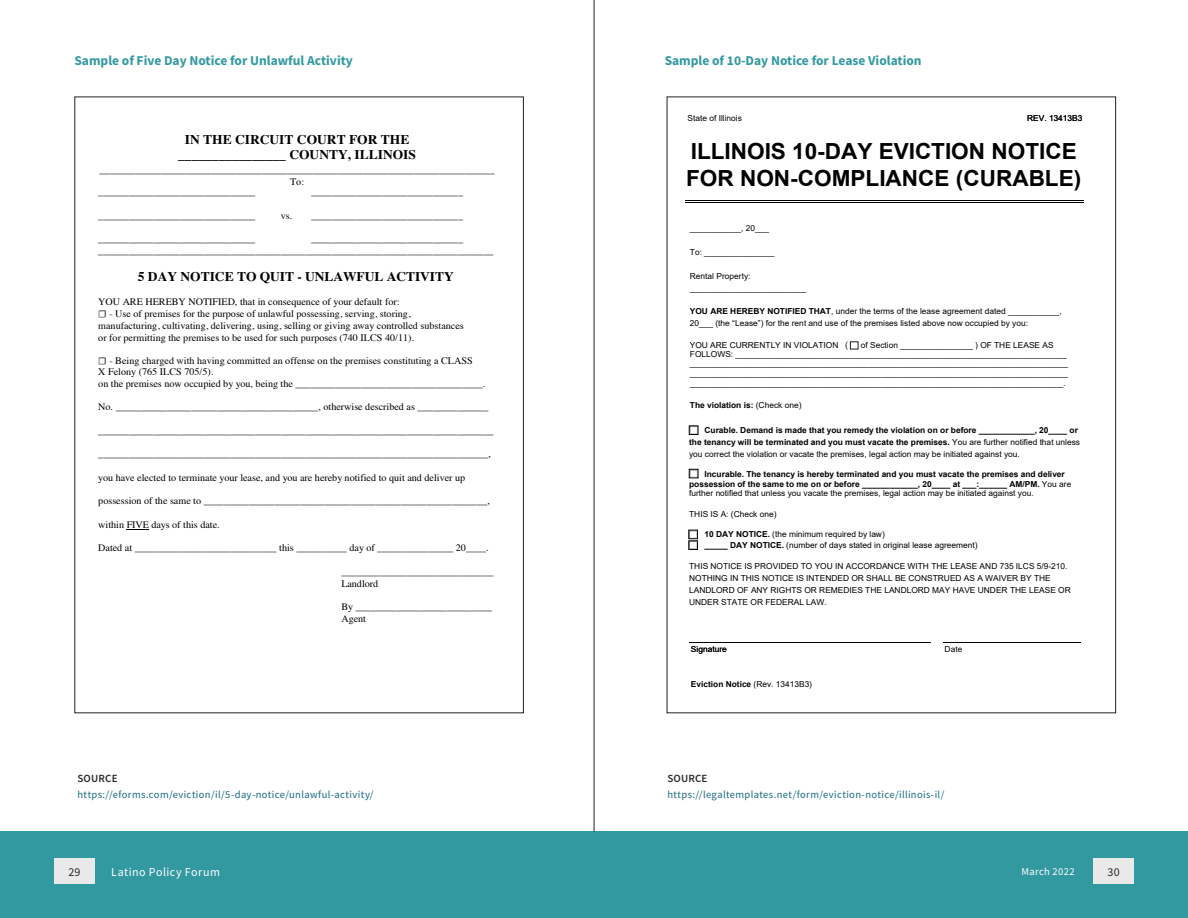
<style>
.page{position:relative;width:1188px;height:918px;background:#fff}
.page>*{position:absolute;margin:0;border:0;box-sizing:border-box;transform-origin:0 0}
.t1{font:700 22.2px/26.7px "Arial";color:#000}
._100_Slogan_black_So{font:700 13.5px "Source Sans Pro";color:#3399a1}
.t2{font:700 13.2px/15.6px "Times";color:#000;text-align:center}
.t3{font:700 13.2px "Times";letter-spacing:-.005em;color:#000}
._9_Contents_black_So{font:12px "Source Sans Pro";letter-spacing:.04em;color:#fff}
._7_Contents_black_C{font:12px "Source Sans Pro";color:#26292b}
._6_Contents_black_So{font:600 10.95px "Source Sans Pro";letter-spacing:.015em;color:#26292b}
._6_Contents_black_So-2{font:10.5px "Source Sans Pro";letter-spacing:.035em;color:#176883}
._9_Contents_black_So-2{font:10.5px "Source Sans Pro";letter-spacing:.035em;color:#fff}
.t4{font:9.9px/11.7px "Times";color:#000}
.t5{font:9.9px/11.6px "Times";color:#000}
.t6{font:9px "Arial";color:#231f20}
.t7{font:8.25px/11.9px "Arial";color:#000}
.t8{font:700 8.25px/12.1px "Arial";color:#000}
.s1{font-style:inherit}
.s2{font-family:"Minion Pro"}
.s3{font-weight:700}
.s4{font-family:"MS Gothic"}
.s5{font-weight:400}
.s6{font-family:"MS Gothic";font-weight:400}
</style>
<div class="page">
<div style="left:0;top:832px;width:1188px;height:86px;background:#3399a1"></div>
<hr style="left:594px;top:0;width:1px;height:832px;background:#231f20">
<div style="left:54px;top:859px;width:41px;height:25px;background:#e9e9e9"></div>
<div style="left:1093px;top:859px;width:41px;height:25px;background:#e9e9e9"></div>
<svg style="left:127px;top:529px;width:22px;height:1px"></svg>
<hr style="left:685px;top:201px;width:398px;height:1px;background:#000">
<hr style="left:686px;top:202px;width:398px;height:1px;background:#000">
<hr style="left:689px;top:642px;width:242px;height:1px;background:#000">
<hr style="left:943px;top:642px;width:138px;height:1px;background:#000">
<div style="left:689px;top:425px;width:9px;height:10px;border:1px solid #000"></div>
<div style="left:689px;top:469px;width:9px;height:9px;border:1px solid #000"></div>
<div style="left:688px;top:530px;width:10px;height:9px;border:1px solid #000"></div>
<svg style="left:689px;top:531px;width:8px;height:9px"></svg>
<div style="left:688px;top:540px;width:10px;height:10px;border:1px solid #000"></div>
<div style="left:850px;top:341px;width:8px;height:8px;border:1px solid #231f20"></div>
<p class="_100_Slogan_black_So" style="left:74px;top:52px;width:280px">Sample of Five Day Notice for Unlawful Activity</p>
<p class="_100_Slogan_black_So" style="left:665px;top:52px;width:259px">Sample of 10-Day Notice for Lease Violation</p>
<p class="t2" style="left:178px;top:132px;width:239px">IN THE CIRCUIT COURT FOR THE <span class="s1">________________</span> COUNTY, ILLINOIS</p>
<p class="t4" style="left:100px;top:164px;width:397px;text-align:center">______________________________________________________________________________<br>To:</p>
<p class="t4" style="left:98px;top:186px;width:159px">_______________________________</p>
<p class="t4" style="left:311px;top:186px;width:154px">______________________________</p>
<p class="t4" style="left:98px;top:209px;width:159px">_______________________________</p>
<p class="t4" style="left:281px;top:209px;width:184px">vs. ______________________________</p>
<p class="t4" style="left:98px;top:233px;width:159px">_______________________________</p>
<p class="t4" style="left:98px;top:233px;width:397px;text-indent:213px">______________________________ ______________________________________________________________________________</p>
<p class="t3" style="left:138px;top:264px;width:317px"><span class="s1">5 DAY NOTICE TO QUIT</span> - UNLAWFUL ACTIVITY</p>
<p class="t5" style="left:98px;top:294px;width:314px;line-height:12.8px"><span class="s1">YOU ARE HEREBY NOTIFIED, that in consequence of your default for: </span><span class="s2">☐</span> - Use of premises for the purpose of unlawful possessing, serving, storing,</p>
<p class="t5" style="left:98px;top:319px;width:367px">manufacturing, cultivating, delivering, using, selling or giving away controlled substances or for permitting the premises to be used for such purposes (740 ILCS 40/11).</p>
<p class="t5" style="left:98px;top:354px;width:389px"><span class="s2">☐</span> - Being charged with having committed an offense on the premises constituting a CLASS<br>X Felony (765 ILCS 705/5).<br><span class="s1">on the premises now occupied by you, being the _____________________________________.</span></p>
<p class="t4" style="left:98px;top:401px;width:392px">No. ________________________________________, otherwise described as ______________</p>
<p class="t4" style="left:98px;top:425px;width:397px">______________________________________________________________________________</p>
<p class="t4" style="left:98px;top:448px;width:394px">_____________________________________________________________________________,</p>
<p class="t4" style="left:98px;top:472px;width:369px">you have elected to terminate your lease, and you are hereby notified to quit and deliver up</p>
<p class="t4" style="left:98px;top:495px;width:393px">possession of the same to ________________________________________________________,</p>
<p class="t4" style="left:98px;top:519px;width:123px">within FIVE days of this date.</p>
<p class="t4" style="left:98px;top:542px;width:392px">Dated at ____________________________ this __________ day of _______________ 20____.</p>
<p class="t4" style="left:341px;top:566px;width:154px">______________________________<br>Landlord</p>
<p class="t4" style="left:341px;top:601px;width:152px">By ___________________________<br>Agent</p>
<p class="_6_Contents_black_So" style="left:77px;top:771px;width:42px">SOURCE</p>
<p class="_6_Contents_black_So-2" style="left:77px;top:788px;width:298px">https://eforms.com/eviction/il/5-day-notice/unlawful-activity/</p>
<p class="t7" style="left:1027px;top:112px;width:57px">REV. 13413B3</p>
<p class="t7" style="left:688px;top:112px;width:56px">State of Illinois</p>
<p class="t1" style="left:686px;top:139px;width:397px">ILLINOIS 10-DAY EVICTION NOTICE<br>FOR NON-COMPLIANCE (CURABLE)</p>
<p class="t7" style="left:690px;top:223px;width:81px">___________, 20___</p>
<p class="t7" style="left:690px;top:246px;width:86px">To: _______________</p>
<p class="t7" style="left:690px;top:270px;width:118px">Rental Property: _________________________</p>
<p class="t7" style="left:690px;top:305px;width:373px"><span class="s3">YOU ARE HEREBY NOTIFIED THAT</span>, under the terms of the lease agreement dated ___________,<br>20___ (the “Lease”) for the rent and use of the premises listed above now occupied by you:</p>
<p class="t7" style="left:690px;top:341px;width:379px;line-height:8.1px">YOU ARE CURRENTLY IN VIOLATION ( <span class="s4">☐</span> of Section ________________) OF THE LEASE AS<br>FOLLOWS: _______________________________________________________________________</p>
<p class="t7" style="left:690px;top:358px;width:380px;line-height:10.1px;text-align:justify">_________________________________________________________________________________ _________________________________________________________________________________ ________________________________________________________________________________.</p>
<p class="t8" style="left:690px;top:399px;width:113px">The violation is: <span class="s5">(Check one)</span></p>
<p class="t8" style="left:689px;top:424px;width:393px"><span class="s6">☐</span> Curable. Demand is made that you remedy the violation on or before ____________, 20____ or the tenancy will be terminated and you must vacate the premises. <span class="s5">You are further notified that unless you correct the violation or vacate the premises, legal action may be initiated against you.</span></p>
<p class="t8" style="left:689px;top:469px;width:384px;line-height:9.8px"><span class="s6">☐</span> Incurable. The tenancy is hereby terminated and you must vacate the premises and deliver possession of the same to me on or before ____________, 20____ at ___:______ AM/PM. <span class="s5">You are further notified that unless you vacate the premises, legal action may be initiated against you.</span></p>
<p class="t7" style="left:689px;top:508px;width:89px">THIS IS A: (Check one)</p>
<p class="t7" style="left:689px;top:529px;width:290px;line-height:10.6px"><span class="s4">☐</span> <span class="s3">10 DAY NOTICE.</span> (the minimum required by law)<br><span class="s4">☐</span> <span class="s3">_____ DAY NOTICE.</span> (number of days stated in original lease agreement)</p>
<p class="t7" style="left:689px;top:560px;width:383px">THIS NOTICE IS PROVIDED TO YOU IN ACCORDANCE WITH THE LEASE AND 735 ILCS 5/9-210.<br>NOTHING IN THIS NOTICE IS INTENDED OR SHALL BE CONSTRUED AS A WAIVER BY THE LANDLORD OF ANY RIGHTS OR REMEDIES THE LANDLORD MAY HAVE UNDER THE LEASE OR UNDER STATE OR FEDERAL LAW.</p>
<p class="t6" style="left:845px;top:339px;width:4px">(</p>
<p class="t7" style="left:691px;top:643px;width:37px">Signature</p>
<p class="t7" style="left:945px;top:643px;width:19px">Date</p>
<p class="t8" style="left:691px;top:678px;width:123px">Eviction Notice <span class="s5">(Rev. 13413B3)</span></p>
<p class="_6_Contents_black_So" style="left:667px;top:771px;width:42px">SOURCE</p>
<p class="_6_Contents_black_So-2" style="left:667px;top:788px;width:279px">https://legaltemplates.net/form/eviction-notice/illinois-il/</p>
<p class="_7_Contents_black_C" style="left:68px;top:864px;width:14px">29</p>
<p class="_9_Contents_black_So" style="left:111px;top:864px;width:110px">Latino Policy Forum</p>
<p class="_9_Contents_black_So-2" style="left:1022px;top:865px;width:55px">March 2022</p>
<p class="_7_Contents_black_C" style="left:1107px;top:864px;width:14px">30</p>
</div>
